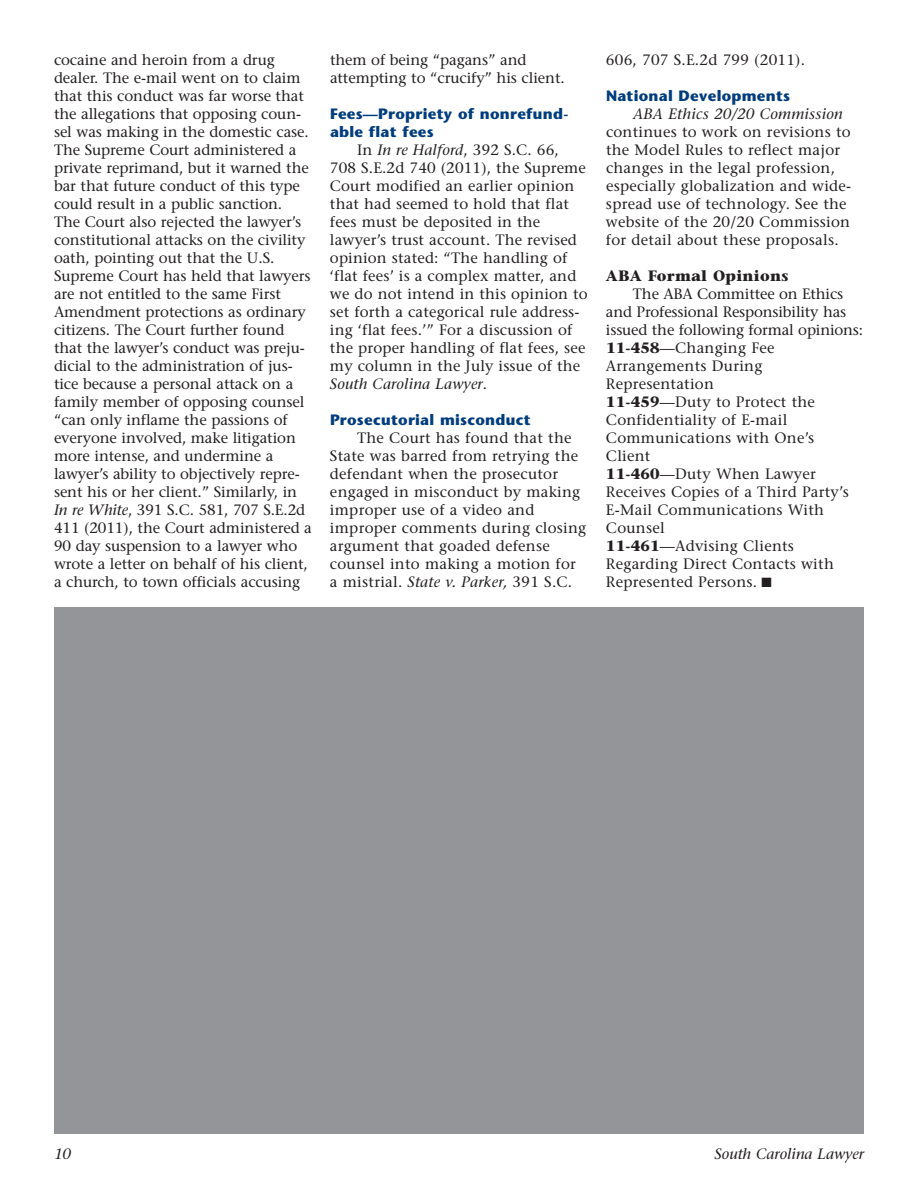
<style>
.page{position:relative;width:918px;height:1188px;background:#fff}
.page>*{position:absolute;margin:0;border:0;box-sizing:border-box;transform-origin:0 0}
.t1{font:15px/18px "Stone Serif";letter-spacing:.01em;color:#231f20}
.t2{font:700 15px/18px "Stone Sans";letter-spacing:.02em;color:#013d7d}
.t3{font:italic 15px "Stone Serif";letter-spacing:.015em;color:#231f20}
.t4{font:700 15px "Stone Serif";letter-spacing:.02em;color:#231f20}
.s1{font-style:italic}
.s2{font-weight:700}
</style>
<div class="page">
<div style="left:54px;top:608px;width:810px;height:526px;background:#939598"></div>
<p class="t1" style="left:54px;top:51px;width:259px">cocaine and heroin from a drug dealer. The e-mail went on to claim that this conduct was far worse that the allegations that opposing coun&shy;sel was making in the domestic case.<br>The Supreme Court administered a private reprimand, but it warned the bar that future conduct of this type could result in a public sanction.<br>The Court also rejected the lawyer’s constitutional attacks on the civility oath, pointing out that the U.S.<br>Supreme Court has held that lawyers are not entitled to the same First Amendment protections as ordinary citizens. The Court further found that the lawyer’s conduct was preju&shy;dicial to the administration of jus&shy;tice because a personal attack on a family member of opposing counsel “can only inflame the passions of everyone involved, make litigation more intense, and undermine a lawyer’s ability to objectively repre&shy;sent his or her client.” Similarly, in <span class="s1">In re White</span>, 391 S.C. 581, 707 S.E.2d 411 (2011), the Court administered a 90 day suspension to a lawyer who wrote a letter on behalf of his client, a church, to town officials accusing</p>
<p class="t1" style="left:330px;top:51px;width:236px">them of being “pagans” and attempting to “crucify” his client.</p>
<p class="t2" style="left:330px;top:105px;width:240px">Fees—Propriety of nonrefund&shy;able flat fees</p>
<p class="t1" style="left:330px;top:141px;width:259px;text-indent:27px">In <span class="s1">In re Halford</span>, 392 S.C. 66,<br>708 S.E.2d 740 (2011), the Supreme<br>Court modified an earlier opinion that had seemed to hold that flat fees must be deposited in the lawyer’s trust account. The revised opinion stated: “The handling of ‘flat fees’ is a complex matter, and we do not intend in this opinion to set forth a categorical rule address&shy;ing ‘flat fees.’” For a discussion of the proper handling of flat fees, see my column in the July issue of the<br><span class="s1">South Carolina Lawyer</span>.</p>
<p class="t2" style="left:330px;top:411px;width:202px">Prosecutorial misconduct</p>
<p class="t1" style="left:330px;top:429px;width:258px;text-indent:27px">The Court has found that the<br>State was barred from retrying the defendant when the prosecutor engaged in misconduct by making improper use of a video and improper comments during closing argument that goaded defense counsel into making a motion for a mistrial. <span class="s1">State v. Parker,</span> 391 S.C.</p>
<p class="t1" style="left:606px;top:51px;width:201px">606, 707 S.E.2d 799 (2011).</p>
<p class="t2" style="left:606px;top:87px;width:186px">National Developments</p>
<p class="t3" style="left:633px;top:105px;width:211px">ABA Ethics 20/20 Commission</p>
<p class="t1" style="left:606px;top:123px;width:247px">continues to work on revisions to the Model Rules to reflect major changes in the legal profession, especially globalization and wide&shy;spread use of technology. See the website of the 20/20 Commission for detail about these proposals.</p>
<p class="t4" style="left:606px;top:266px;width:184px">ABA Formal Opinions</p>
<p class="t1" style="left:606px;top:285px;width:259px;text-indent:27px">The ABA Committee on Ethics and Professional Responsibility has issued the following formal opinions:<br><span class="s2">11-458</span>—Changing Fee<br>Arrangements During<br>Representation<br><span class="s2">11-459</span>—Duty to Protect the<br>Confidentiality of E-mail<br>Communications with One’s<br>Client<br><span class="s2">11-460</span>—Duty When Lawyer<br>Receives Copies of a Third Party’s<br>E-Mail Communications With<br>Counsel<br><span class="s2">11-461</span>—Advising Clients<br>Regarding Direct Contacts with<br>Represented Persons.</p>
<p class="t3" style="left:54px;top:1144px;width:19px">10</p>
<p class="t3" style="left:715px;top:1144px;width:151px">South Carolina Lawyer</p>
</div>
